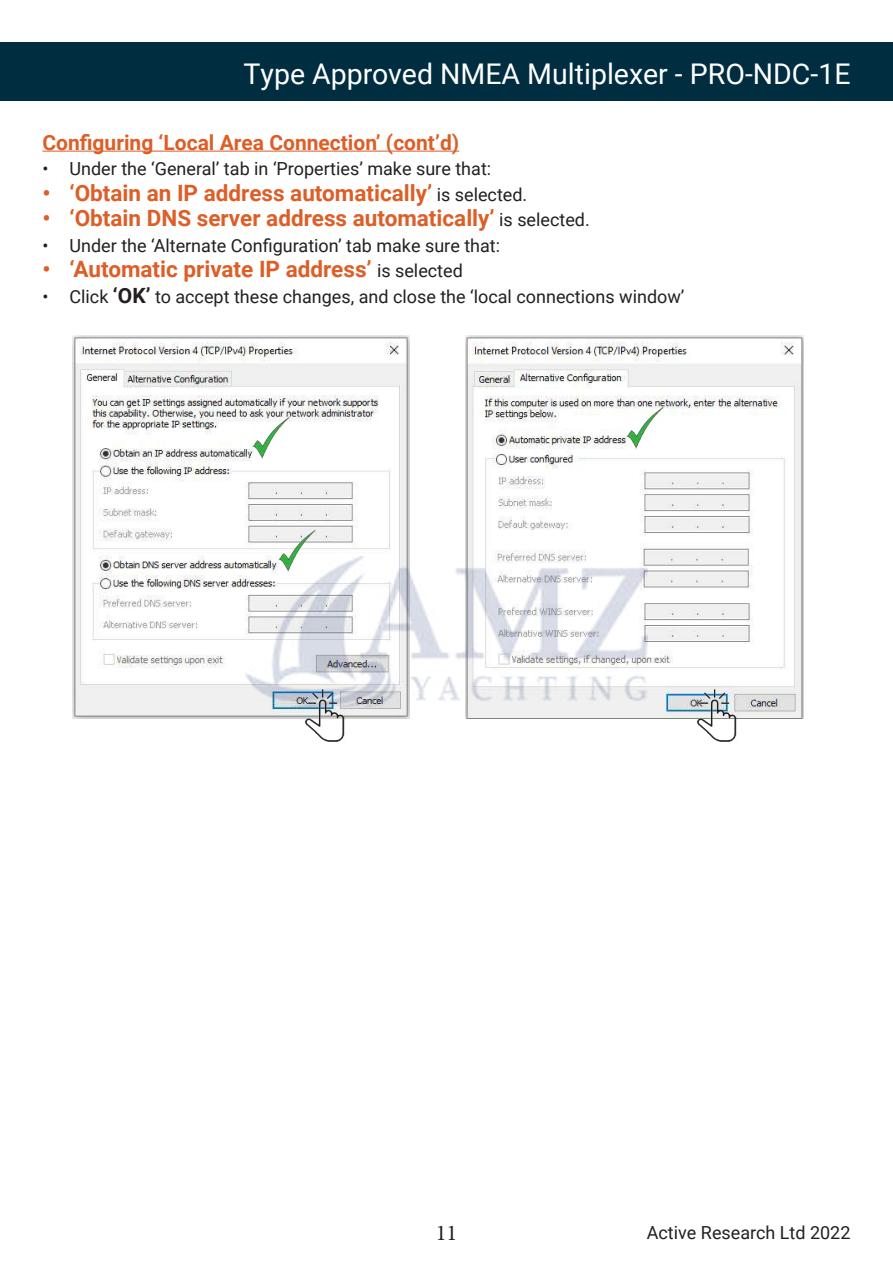
<style>
.page{position:relative;width:893px;height:1263px;background:#fff}
.page>*{position:absolute;margin:0;border:0;box-sizing:border-box;transform-origin:0 0}
.t1{font:28.5px "Roboto";color:#fff}
.t2{font:700 22.5px "Roboto";color:#dd5e27}
.t3{font:22.5px "Minion Pro";color:#231f20}
.t4{font:700 21px "Roboto";color:#dd5e27}
.t5{font:18px "Roboto";color:#231f20}
.s1{font-weight:400;font-size:18px;color:#231f20}
.s2{font-weight:700;font-size:21px}
</style>
<div class="page">
<div style="left:0;top:43px;width:893px;height:58px;background:#002e40"></div>
<hr style="left:43px;top:151px;width:416px;height:1px;background:#dd5e27">
<img style="left:73px;top:336px;width:337px;height:383px">
<img style="left:466px;top:336px;width:337px;height:383px">
<img style="left:253px;top:416px;width:36px;height:42px">
<img style="left:279px;top:530px;width:36px;height:26px">
<img style="left:627px;top:406px;width:36px;height:42px">
<img style="left:301px;top:706px;width:48px;height:35px">
<img style="left:693px;top:690px;width:48px;height:52px">
<img style="left:245px;top:556px;width:402px;height:150px">
<h1 class="t1" style="left:244px;top:53px;width:608px">Type Approved NMEA Multiplexer - PRO-NDC-1E</h1>
<p class="t4" style="left:43px;top:127px;width:418px">Configuring ‘Local Area Connection’ (cont’d)</p>
<p class="t5" style="left:43px;top:156px;width:450px">• Under the ‘General’ tab in ‘Properties’ make sure that:</p>
<p class="t2" style="left:43px;top:177px;width:486px">• ‘Obtain an IP address automatically’ <span class="s1">is selected.</span></p>
<p class="t2" style="left:43px;top:202px;width:549px">• ‘Obtain DNS server address automatically’ <span class="s1">is selected.</span></p>
<p class="t5" style="left:43px;top:233px;width:459px">• Under the ‘Alternate Configuration’ tab make sure that:</p>
<p class="t2" style="left:43px;top:253px;width:422px">• ‘Automatic private IP address’ <span class="s1">is selected</span></p>
<p class="t5" style="left:43px;top:284px;width:643px">• Click <span class="s2">‘OK’</span> to accept these changes, and close the ‘local connections window’</p>
<p class="t3" style="left:436px;top:1218px;width:23px">11</p>
<p class="t5" style="left:647px;top:1220px;width:205px">Active Research Ltd 2022</p>
</div>
